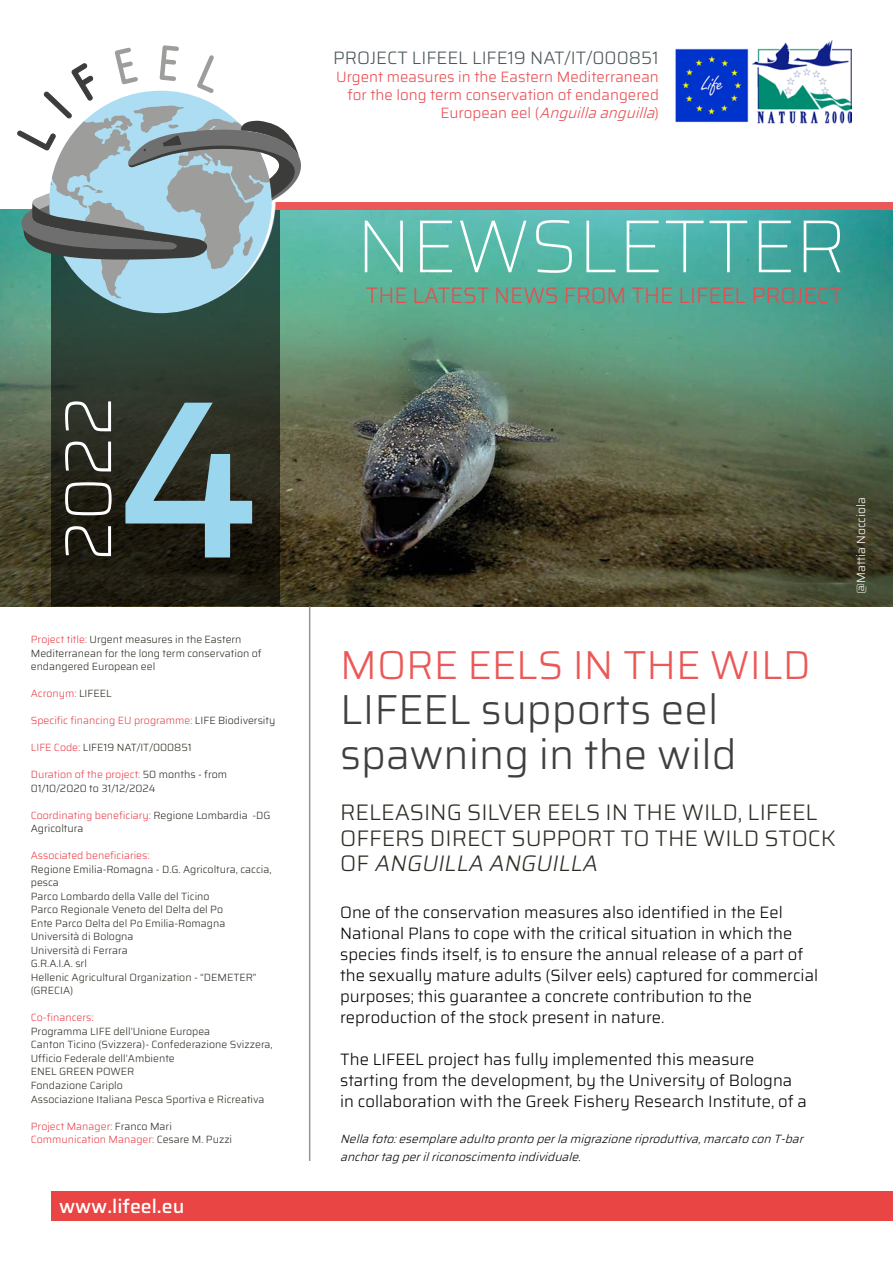
<style>
.page{position:relative;width:893px;height:1263px;background:#fff}
.page>*{position:absolute;margin:0;border:0;box-sizing:border-box;transform-origin:0 0}
.t1{font:500 225px "Saira";color:#9ad6ed}
.t2{font:100 75px "Saira";color:#fff}
.t3{font:200 66px "Saira";color:#fff}
.t4{font:300 42px/45px "Saira";color:#3f3f3f}
.t5{font:300 40.5px "Saira";color:#eb5858}
.t6{font:300 22.5px/25.5px "Saira";color:#2e2d25}
.t7{font:300 22.5px "Saira";color:#e94b50}
.t8{font:500 19.5px "Saira";color:#fff}
.t9{font:300 18px "Saira";color:#4c575c}
.t10{font:300 16.5px/21px "Saira";color:#000}
.t11{font:300 15px/18px "Saira";color:#e94b50;text-align:right}
.t12{font:italic 300 12px/18px "Saira";color:#000}
.t13{font:300 12px "Saira";color:#fff}
.t14{font:300 10.5px/13.5px "Saira";color:#2e2d25}
.t15{font:300 10.5px/13.5px "Saira";color:#e8424b}
.s1{color:#e8424b}
.s2{color:#2e2d25}
.s3{font-style:italic}
</style>
<div class="page">
<div style="left:51px;top:1191px;width:842px;height:29px;background:#e94545"></div>
<img style="left:0;top:209px;width:893px;height:397px">
<svg style="left:52px;top:310px;width:228px;height:295px;background:#262b20"></svg>
<img style="left:675px;top:40px;width:177px;height:84px">
<div style="left:166px;top:202px;width:727px;height:8px;background:#eb5858"></div>
<svg style="left:20px;top:298px;width:284px;height:12px;background:#396657"></svg>
<div style="left:49px;top:91px;width:223px;height:222px;background:#acddf2;border-radius:50%"></div>
<hr style="left:309px;top:606px;width:1px;height:555px;background:#939599">
<svg style="left:9px;top:63px;width:305px;height:235px"></svg>
<h3 class="t3" style="left:39px;top:561px;width:166px;rotate:-90deg">2022</h3>
<h1 class="t1" style="left:116px;top:308px;width:147px">4</h1>
<p class="t14" style="left:31px;top:633px;width:232px"><span class="s1">Project title:</span> Urgent measures in the Eastern<br>Mediterranean for the long term conservation of endangered European eel</p>
<p class="t15" style="left:31px;top:687px;width:82px">Acronym: <span class="s2">LIFEEL</span></p>
<p class="t15" style="left:31px;top:714px;width:246px">Specific financing EU programme: <span class="s2">LIFE Biodiversity</span></p>
<p class="t14" style="left:31px;top:741px;width:162px"><span class="s1">LIFE Code:</span> LIFE19 NAT/IT/000851</p>
<p class="t14" style="left:31px;top:768px;width:198px"><span class="s1">Duration of the project:</span> 50 months - from<br>01/10/2020 to 31/12/2024</p>
<p class="t14" style="left:31px;top:808px;width:241px"><span class="s1">Coordinating beneficiary:</span> Regione Lombardia -DG<br>Agricoltura</p>
<p class="t15" style="left:31px;top:849px;width:120px">Associated beneficiaries:</p>
<p class="t14" style="left:31px;top:862px;width:242px">Regione Emilia-Romagna - D.G. Agricoltura, caccia, pesca<br>Parco Lombardo della Valle del Ticino<br>Parco Regionale Veneto del Delta del Po<br>Ente Parco Delta del Po Emilia-Romagna<br>Università di Bologna<br>Università di Ferrara<br>G.R.A.I.A. srl<br>Hellenic Agricultural Organization - “DEMETER” (GRECIA)</p>
<p class="t15" style="left:31px;top:1011px;width:64px">Co-financers:</p>
<p class="t14" style="left:31px;top:1024px;width:243px">Programma LIFE dell’Unione Europea<br>Canton Ticino (Svizzera)- Confederazione Svizzera, Ufficio Federale dell’Ambiente<br>ENEL GREEN POWER<br>Fondazione Cariplo<br>Associazione Italiana Pesca Sportiva e Ricreativa</p>
<p class="t15" style="left:31px;top:1119px;width:203px">Project Manager: <span class="s2">Franco Mari<br></span>Communication Manager: <span class="s2">Cesare M. Puzzi</span></p>
<h3 class="t8" style="left:59px;top:1191px;width:127px">www.lifeel.eu</h3>
<h3 class="t9" style="left:333px;top:45px;width:327px">PROJECT LIFEEL LIFE19 NAT/IT/000851</h3>
<h3 class="t11" style="left:336px;top:68px;width:326px">Urgent measures in the Eastern Mediterranean for the long term conservation of endangered<br>E u r o p e a n e e l (<span class="s3">Anguillaanguilla</span>)</h3>
<h2 class="t2" style="left:356px;top:191px;width:492px">NEWSLETTER</h2>
<h3 class="t7" style="left:366px;top:278px;width:478px">THE LATEST NEWS FROM THE LIFEEL PROJECT</h3>
<p class="t13" style="left:852px;top:594px;width:98px;rotate:-90deg">@Mattia Nocciola</p>
<h3 class="t5" style="left:340px;top:635px;width:472px">MORE EELS IN THE WILD</h3>
<h3 class="t4" style="left:340px;top:686px;width:398px">LIFEEL supports eel spawning in the wild</h3>
<h3 class="t6" style="left:340px;top:799px;width:497px">RELEASING SILVER EELS IN THE WILD, LIFEEL<br>OFFERS DIRECT SUPPORT TO THE WILD STOCK<br>O F <span class="s3">ANGUILLA ANGUILLA</span></h3>
<p class="t10" style="left:340px;top:901px;width:479px">One of the conservation measures also identified in the Eel National Plans to cope with the critical situation in which the species finds itself, is to ensure the annual release of a part of the sexually mature adults (Silver eels) captured for commercial purposes; this guarantee a concrete contribution to the reproduction of the stock present in nature.</p>
<h3 class="t10" style="left:340px;top:1048px;width:468px">The LIFEEL project has fully implemented this measure starting from the development, by the University of Bologna in collaboration with the Greek Fishery Research Institute, of a</h3>
<p class="t12" style="left:340px;top:1129px;width:469px">Nellafoto:esemplareadultoprontoperlamigrazioneriproduttiva,marcatoconT-bar anchortagperilriconoscimentoindividuale.</p>
</div>
